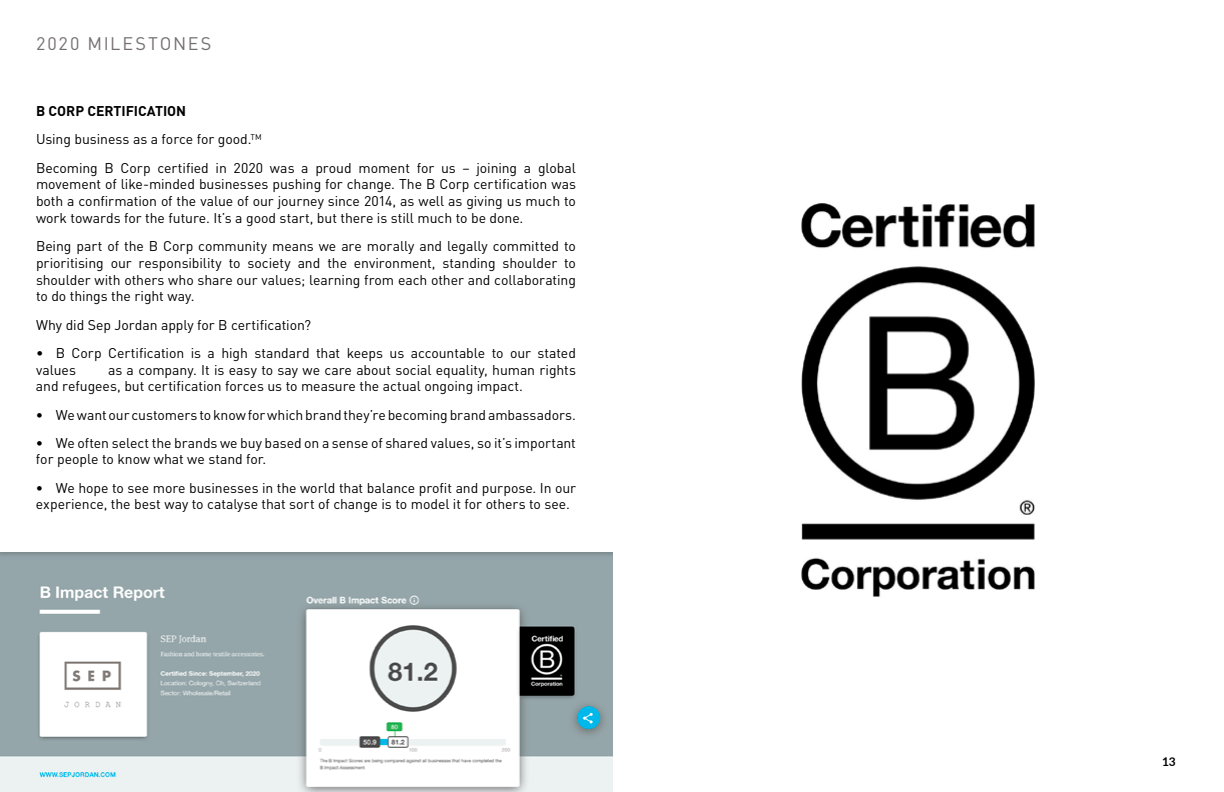
<style>
.page{position:relative;width:1224px;height:792px;background:#fff}
.page>*{position:absolute;margin:0;border:0;box-sizing:border-box;transform-origin:0 0}
.t1{font:18px "DIN Pro";letter-spacing:.105em;color:#74706f}
.t2{font:14px/16.8px "DIN Pro";letter-spacing:-.005em;color:#000}
.t3{font:700 12px "Lato";color:#000}
.s1{font-weight:700}
</style>
<div class="page">
<img style="left:0;top:552px;width:612px;height:240px">
<img style="left:801px;top:203px;width:234px;height:394px">
<p class="t1" style="left:36px;top:31px;width:177px">2020 MILESTONES</p>
<p class="t2" style="left:36px;top:97px;width:542px;line-height:28.1px"><span class="s1">B CORP CERTIFICATION<br></span>Using business as a force for good.<sup>TM<br></sup>Becoming B Corp certified in 2020 was a proud moment for us – joining a global</p>
<p class="t2" style="left:36px;top:175px;width:542px;text-align:justify">movement of like-minded businesses pushing for change. The B Corp certification was both a confirmation of the value of our journey since 2014, as well as giving us much to work towards for the future. It’s a good start, but there is still much to be done.</p>
<p class="t2" style="left:36px;top:237px;width:542px;text-align:justify">Being part of the B Corp community means we are morally and legally committed to prioritising our responsibility to society and the environment, standing shoulder to shoulder with others who share our values; learning from each other and collaborating to do things the right way.</p>
<p class="t2" style="left:36px;top:316px;width:277px">Why did Sep Jordan apply for B certification?</p>
<p class="t2" style="left:36px;top:344px;width:542px">• B Corp Certification is a high standard that keeps us accountable to our stated values</p>
<p class="t2" style="left:36px;top:361px;width:542px;text-indent:72px">as a company. It is easy to say we care about social equality, human rights and refugees, but certification forces us to measure the actual ongoing impact.</p>
<p class="t2" style="left:36px;top:405px;width:541px">• We want our customers to know for which brand they’re becoming brand ambassadors.</p>
<p class="t2" style="left:36px;top:434px;width:541px">• We often select the brands we buy based on a sense of shared values, so it’s important for people to know what we stand for.</p>
<p class="t2" style="left:36px;top:479px;width:542px">• We hope to see more businesses in the world that balance profit and purpose. In our experience, the best way to catalyse that sort of change is to model it for others to see.</p>
<p class="t3" style="left:1162px;top:752px;width:15px">13</p>
</div>
